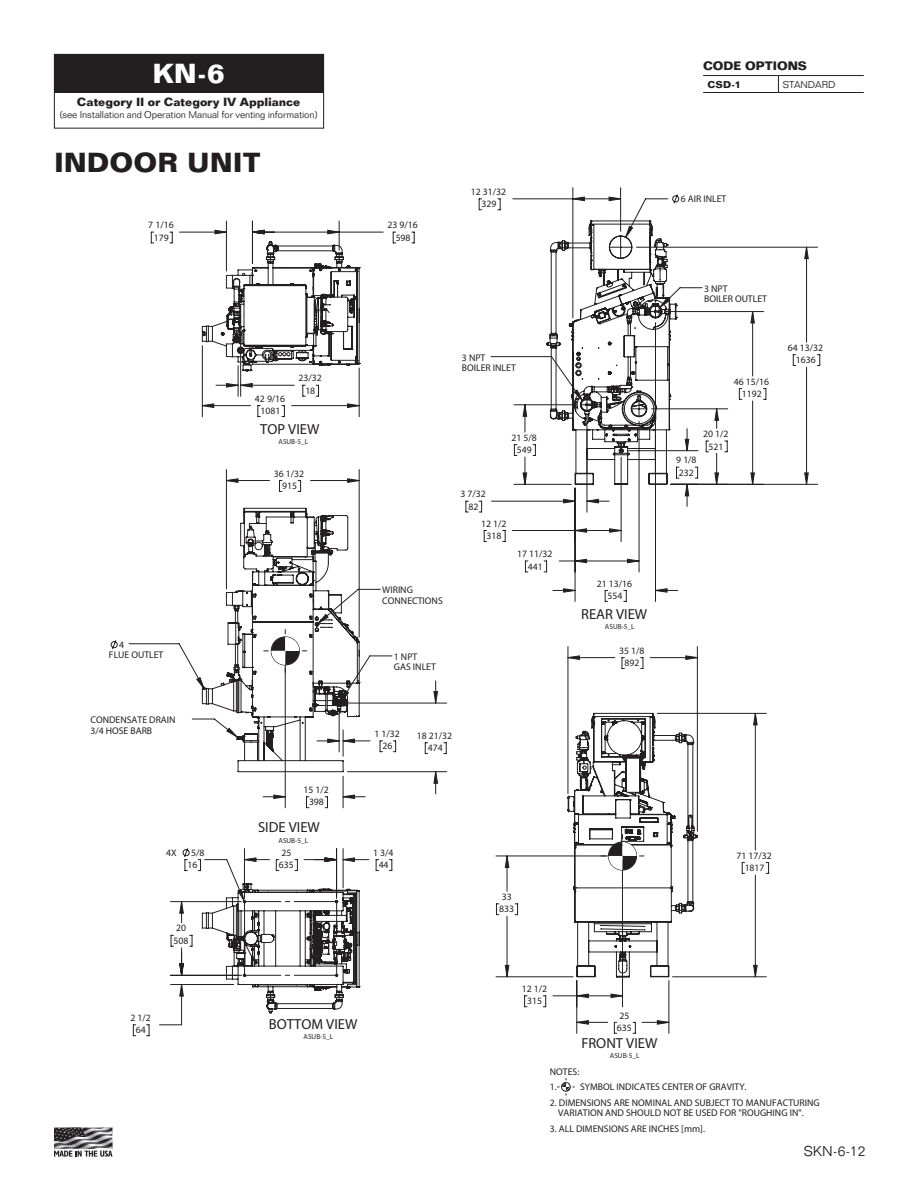
<style>
.page{position:relative;width:918px;height:1188px;background:#fff}
.page>*{position:absolute;margin:0;border:0;box-sizing:border-box;transform-origin:0 0}
.t1{font:700 27px "Folio BT";color:#231f20}
.t2{font:700 27px "Folio BT";color:#fff}
.t3{font:14.55px "Myriad Pro";color:#231f20}
.t4{font:300 14.1px "Folio BT";color:#231f20}
.t5{font:700 12px "Folio";color:#231f20}
.t6{font:700 11.7px "Folio BT";letter-spacing:-.005em;color:#231f20}
.t7{font:9.75px/12.5px "Myriad Pro";color:#231f20;text-align:center}
.t8{font:300 9.75px "Folio BT";letter-spacing:-.005em;color:#231f20}
.t9{font:700 9.75px "Folio BT";color:#231f20}
.t10{font:7.35px "Myriad Pro";color:#231f20}
</style>
<div class="page">
<hr style="left:703px;top:75px;width:75px;height:1px;background:#231f20">
<hr style="left:778px;top:75px;width:86px;height:1px;background:#231f20">
<svg style="left:778px;top:76px;width:1px;height:16px"></svg>
<hr style="left:703px;top:92px;width:75px;height:1px;background:#231f20">
<hr style="left:778px;top:92px;width:86px;height:1px;background:#231f20">
<div style="left:54px;top:54px;width:270px;height:75px;border:1px solid #231f20"></div>
<div style="left:54px;top:54px;width:269px;height:38px;background:#231f20"></div>
<svg style="left:110px;top:640px;width:8px;height:10px"></svg>
<svg style="left:557px;top:1078px;width:18px;height:18px"></svg>
<svg style="left:180px;top:197px;width:628px;height:827px"></svg>
<svg style="left:201px;top:220px;width:497px;height:794px"></svg>
<svg style="left:271px;top:637px;width:365px;height:233px"></svg>
<svg style="left:54px;top:1128px;width:59px;height:29px;background:#828182"></svg>
<p class="t2" style="left:152px;top:57px;width:74px">KN-6</p>
<p class="t6" style="left:77px;top:94px;width:225px">Category II or Category IV Appliance</p>
<p class="t8" style="left:59px;top:108px;width:260px">(see Installation and Operation Manual for venting information)</p>
<p class="t1" style="left:54px;top:146px;width:208px">INDOOR UNIT</p>
<p class="t7" style="left:148px;top:219px;width:27px">7 1/16<br>179</p>
<p class="t7" style="left:109px;top:639px;width:56px;line-height:10.5px;text-align:left;text-indent:10px">4<br>FLUE OUTLET</p>
<p class="t7" style="left:255px;top:392px;width:32px">42 9/16<br>1081</p>
<p class="t7" style="left:299px;top:372px;width:25px">23/32<br>18</p>
<p class="t3" style="left:260px;top:420px;width:61px">TOP VIEW</p>
<p class="t10" style="left:279px;top:437px;width:31px">ASUB-5_L</p>
<p class="t7" style="left:274px;top:467px;width:32px">36 1/32<br>915</p>
<p class="t5" style="left:703px;top:58px;width:106px">CODE OPTIONS</p>
<p class="t9" style="left:707px;top:78px;width:35px">CSD-1</p>
<p class="t8" style="left:783px;top:78px;width:54px">STANDARD</p>
<p class="t7" style="left:388px;top:219px;width:32px">23 9/16<br>598</p>
<p class="t7" style="left:471px;top:185px;width:37px">12 31/32<br>329</p>
<p class="t7" style="left:462px;top:352px;width:55px;line-height:10.5px;text-align:left">3 NPT<br>BOILER INLET</p>
<p class="t7" style="left:382px;top:585px;width:62px;line-height:10.5px;text-align:left">WIRING<br>CONNECTIONS</p>
<p class="t7" style="left:511px;top:431px;width:27px">21 5/8<br>549</p>
<p class="t7" style="left:460px;top:488px;width:27px">3 7/32<br>82</p>
<p class="t7" style="left:481px;top:517px;width:27px">12 1/2<br>318</p>
<p class="t7" style="left:517px;top:547px;width:37px">17 11/32<br>441</p>
<p class="t7" style="left:394px;top:651px;width:43px;line-height:10.5px;text-align:left">1 NPT<br>GAS INLET</p>
<p class="t7" style="left:681px;top:192px;width:47px">6 AIR INLET</p>
<p class="t7" style="left:704px;top:283px;width:64px;line-height:10.5px;text-align:left">3 NPT<br>BOILER OUTLET</p>
<p class="t7" style="left:734px;top:375px;width:37px">46 15/16<br>1192</p>
<p class="t7" style="left:703px;top:427px;width:27px">20 1/2<br>521</p>
<p class="t7" style="left:676px;top:454px;width:22px;text-align:left">9 1/8<br>232</p>
<p class="t7" style="left:788px;top:341px;width:37px">64 13/32<br>1636</p>
<p class="t7" style="left:597px;top:577px;width:37px">21 13/16<br>554</p>
<p class="t3" style="left:581px;top:605px;width:67px">REAR VIEW</p>
<p class="t10" style="left:605px;top:622px;width:31px">ASUB-5_L</p>
<p class="t7" style="left:619px;top:644px;width:27px">35 1/8<br>892</p>
<p class="t7" style="left:90px;top:714px;width:87px;line-height:10.5px;text-align:left">CONDENSATE DRAIN<br>3/4 HOSE BARB</p>
<p class="t7" style="left:166px;top:846px;width:12px">4X</p>
<p class="t7" style="left:187px;top:846px;width:19px;text-align:left;text-indent:4px">5/8<br>16</p>
<p class="t7" style="left:174px;top:922px;width:16px;text-align:left">20<br>508</p>
<p class="t7" style="left:130px;top:1011px;width:22px">2 1/2<br>64</p>
<p class="t7" style="left:304px;top:783px;width:27px">15 1/2<br>398</p>
<p class="t3" style="left:258px;top:818px;width:63px">SIDE VIEW</p>
<p class="t10" style="left:279px;top:836px;width:31px">ASUB-5_L</p>
<p class="t7" style="left:374px;top:727px;width:27px">1 1/32<br>26</p>
<p class="t7" style="left:417px;top:729px;width:37px">18 21/32<br>474</p>
<p class="t7" style="left:279px;top:846px;width:16px;text-align:left">25<br>635</p>
<p class="t7" style="left:373px;top:846px;width:22px">1 3/4<br>44</p>
<p class="t3" style="left:269px;top:1015px;width:90px">BOTTOM VIEW</p>
<p class="t10" style="left:304px;top:1032px;width:31px">ASUB-5_L</p>
<p class="t7" style="left:499px;top:890px;width:16px;text-align:left">33<br>833</p>
<p class="t7" style="left:737px;top:849px;width:37px">71 17/32<br>1817</p>
<p class="t7" style="left:522px;top:982px;width:27px">12 1/2<br>315</p>
<p class="t7" style="left:617px;top:1009px;width:16px;text-align:left">25<br>635</p>
<p class="t3" style="left:581px;top:1034px;width:78px">FRONT VIEW</p>
<p class="t10" style="left:610px;top:1051px;width:31px">ASUB-5_L</p>
<p class="t7" style="left:550px;top:1065px;width:31px">NOTES:</p>
<p class="t7" style="left:550px;top:1080px;width:198px">1. SYMBOL INDICATES CENTER OF GRAVITY.</p>
<p class="t7" style="left:558px;top:1097px;width:263px;line-height:10.5px;text-align:left;text-indent:-8px">2. DIMENSIONS ARE NOMINAL AND SUBJECT TO MANUFACTURING<br>VARIATION AND SHOULD NOT BE USED FOR "ROUGHING IN".</p>
<p class="t7" style="left:550px;top:1122px;width:157px">3. ALL DIMENSIONS ARE INCHES [mm].</p>
<p class="t4" style="left:804px;top:1142px;width:63px">SKN-6-12</p>
</div>
